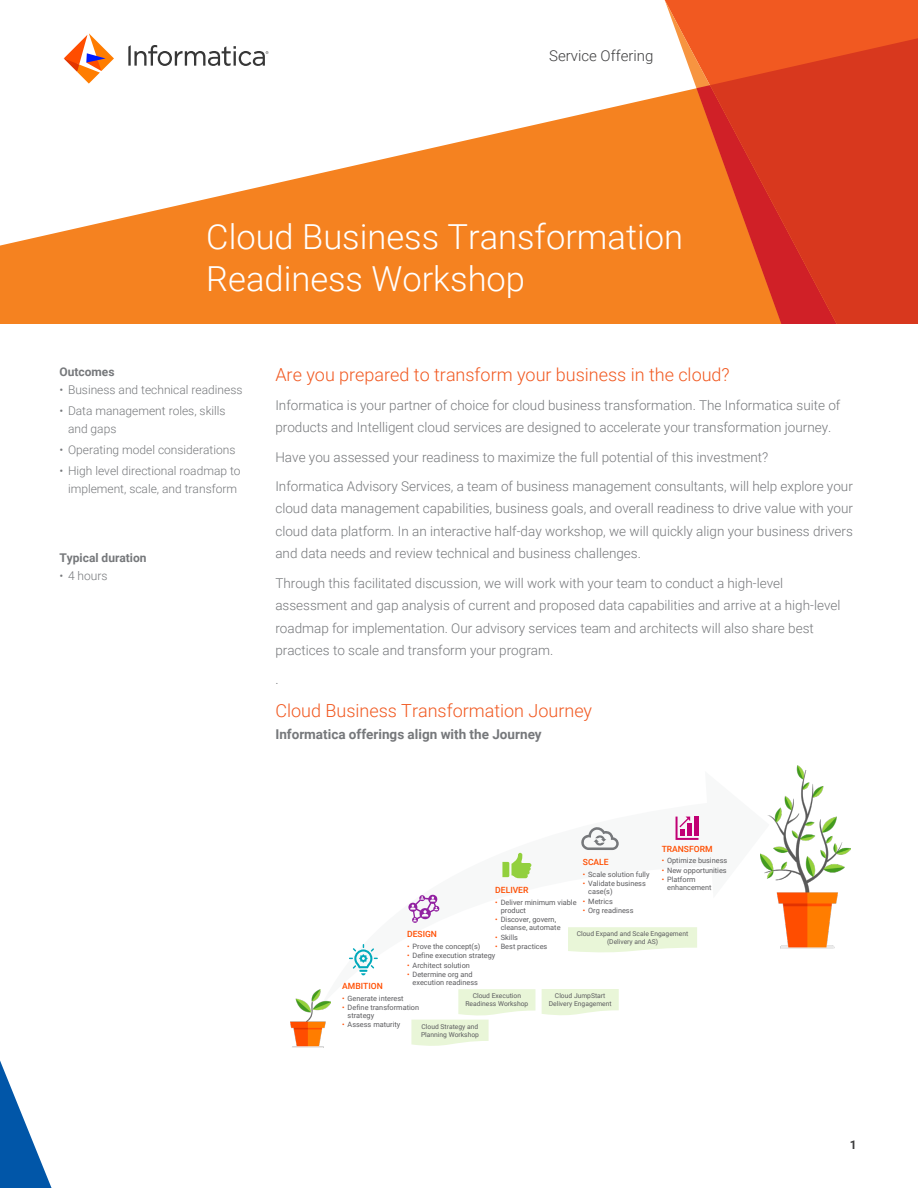
<style>
.page{position:relative;width:918px;height:1188px;background:#fff}
.page>*{position:absolute;margin:0;border:0;box-sizing:border-box;transform-origin:0 0}
._1__Document_Title{font:300 34.5px/41.4px "Roboto";color:#fff}
._2__Summary_Intro_Hi{font:300 18px "Roboto";color:#f15921}
._3__Section_Head{font:300 18px "Roboto";color:#f15921}
._0__Page_Header{font:300 15px "Roboto";color:#3e3e3f}
._5__Body_Copy{font:300 13.5px/22.5px "Roboto";color:#76787b}
._4__Main_Copy_Subhea{font:700 13.5px "Roboto";color:#76787b}
._7c__Sidebar_Bullets{font:300 12px/18px "Roboto";color:#76787b}
._7a__Sidebar_Head{font:700 12px "Roboto";color:#76787b}
._0__Page_Footer_and{font:700 12px "Roboto";color:#3e3e3f}
.t1{font:500 8.55px "Roboto";color:#ff4d00}
.t2{font:7.35px/7.9px "Roboto";color:#5b5b5e}
.t3{font:6.75px/8.1px "Roboto";color:#5b5b5e;text-align:center}
.s1{color:#ff4d00}
</style>
<div class="page">
<svg style="left:0;top:51px;width:665px;height:273px;fill:#f58220"></svg>
<div style="left:837px;top:0;width:81px;height:38px;background:#f15921"></div>
<div style="left:837px;top:38px;width:81px;height:286px;background:#d8381e"></div>
<svg style="left:665px;top:0;width:172px;height:324px;background:#f17030"></svg>
<svg style="left:696px;top:85px;width:141px;height:239px;background:#de4820"></svg>
<svg style="left:0;top:1060px;width:52px;height:128px"></svg>
<svg style="left:64px;top:33px;width:50px;height:51px"></svg>
<svg style="left:128px;top:45px;width:140px;height:21px"></svg>
<img style="left:760px;top:766px;width:91px;height:182px">
<img style="left:291px;top:990px;width:39px;height:57px">
<svg style="left:349px;top:944px;width:29px;height:31px"></svg>
<svg style="left:408px;top:894px;width:32px;height:29px"></svg>
<svg style="left:502px;top:853px;width:29px;height:25px"></svg>
<svg style="left:581px;top:827px;width:38px;height:23px"></svg>
<svg style="left:676px;top:817px;width:23px;height:23px"></svg>
<svg style="left:411px;top:989px;width:124px;height:57px"></svg>
<svg style="left:542px;top:989px;width:77px;height:26px;background:#eaf6da"></svg>
<svg style="left:568px;top:927px;width:129px;height:26px;background:#ebf6dc"></svg>
<p class="_0__Page_Header" style="left:549px;top:46px;width:106px">Service Offering</p>
<p class="_1__Document_Title" style="left:206px;top:215px;width:478px">Cloud Business Transformation<br>Readiness Workshop</p>
<p class="_7a__Sidebar_Head" style="left:59px;top:363px;width:57px">Outcomes</p>
<p class="_7c__Sidebar_Bullets" style="left:59px;top:380px;width:185px">• Business and technical readiness</p>
<p class="_7c__Sidebar_Bullets" style="left:68px;top:401px;width:159px;text-indent:-9px">• Data management roles, skills and gaps</p>
<p class="_7c__Sidebar_Bullets" style="left:59px;top:440px;width:178px">• Operating model considerations</p>
<p class="_7c__Sidebar_Bullets" style="left:59px;top:461px;width:183px;text-align:center">• High level directional roadmap to implement, scale, and transform</p>
<p class="_7a__Sidebar_Head" style="left:59px;top:549px;width:89px">Typical duration</p>
<p class="_7c__Sidebar_Bullets" style="left:59px;top:566px;width:50px">• 4 hours</p>
<p class="_2__Summary_Intro_Hi" style="left:275px;top:362px;width:456px">Are you prepared to transform your business in the cloud?</p>
<p class="_5__Body_Copy" style="left:275px;top:393px;width:567px">Informatica is your partner of choice for cloud business transformation. The Informatica suite of products and Intelligent cloud services are designed to accelerate your transformation journey.</p>
<p class="_5__Body_Copy" style="left:275px;top:445px;width:495px">Have you assessed your readiness to maximize the full potential of this investment?</p>
<p class="_5__Body_Copy" style="left:275px;top:474px;width:579px;text-align:justify">Informatica Advisory Services, a team of business management consultants, will help explore your cloud data management capabilities, business goals, and overall readiness to drive value with your cloud data platform. In an interactive half-day workshop, we will quickly align your business drivers and data needs and review technical and business challenges.</p>
<p class="_5__Body_Copy" style="left:275px;top:571px;width:567px">Through this facilitated discussion, we will work with your team to conduct a high-level assessment and gap analysis of current and proposed data capabilities and arrive at a high-level roadmap for implementation. Our advisory services team and architects will also share best practices to scale and transform your program.</p>
<p class="_5__Body_Copy" style="left:275px;top:668px;width:5px">.</p>
<p class="_3__Section_Head" style="left:275px;top:698px;width:318px">Cloud Business Transformation Journey</p>
<p class="_4__Main_Copy_Subhea" style="left:275px;top:725px;width:268px">Informatica offerings align with the Journey</p>
<p class="t1" style="left:662px;top:843px;width:52px">TRANSFORM</p>
<p class="t2" style="left:662px;top:856px;width:67px"><span class="s1">•</span> Optimize business</p>
<p class="t2" style="left:662px;top:866px;width:67px"><span class="s1">•</span> New opportunities</p>
<p class="t2" style="left:667px;top:875px;width:46px;text-indent:-5px"><span class="s1">•</span> Platform enhancement</p>
<p class="t1" style="left:583px;top:856px;width:27px">SCALE</p>
<p class="t2" style="left:583px;top:870px;width:68px"><span class="s1">•</span> Scale solution fully</p>
<p class="t2" style="left:588px;top:880px;width:59px;text-indent:-5px"><span class="s1">•</span> Validate business case(s)</p>
<p class="t2" style="left:583px;top:897px;width:32px"><span class="s1">•</span> Metrics</p>
<p class="t2" style="left:583px;top:906px;width:52px"><span class="s1">•</span> Org readiness</p>
<p class="t1" style="left:495px;top:884px;width:35px">DELIVER</p>
<p class="t2" style="left:501px;top:898px;width:77px;text-indent:-5px"><span class="s1">•</span> Deliver minimum viable product</p>
<p class="t2" style="left:501px;top:915px;width:61px;text-indent:-5px"><span class="s1">•</span> Discover, govern, cleanse, automate</p>
<p class="t2" style="left:495px;top:933px;width:24px"><span class="s1">•</span> Skills</p>
<p class="t2" style="left:495px;top:942px;width:54px"><span class="s1">•</span> Best practices</p>
<p class="t3" style="left:577px;top:929px;width:113px">Cloud Expand and Scale Engagement (Delivery and AS)</p>
<p class="t1" style="left:407px;top:928px;width:31px">DESIGN</p>
<p class="t2" style="left:407px;top:942px;width:75px"><span class="s1">•</span> Prove the concept(s)</p>
<p class="t2" style="left:407px;top:951px;width:90px"><span class="s1">•</span> Define execution strategy</p>
<p class="t2" style="left:407px;top:961px;width:64px"><span class="s1">•</span> Architect solution</p>
<p class="t2" style="left:413px;top:970px;width:67px;text-indent:-5px"><span class="s1">•</span> Determine org and execution readiness</p>
<p class="t1" style="left:342px;top:980px;width:42px">AMBITION</p>
<p class="t2" style="left:342px;top:994px;width:63px"><span class="s1">•</span> Generate interest</p>
<p class="t2" style="left:348px;top:1003px;width:73px;text-indent:-5px"><span class="s1">•</span> Define transformation strategy</p>
<p class="t2" style="left:342px;top:1020px;width:60px"><span class="s1">•</span> Assess maturity</p>
<p class="t3" style="left:549px;top:991px;width:64px">Cloud JumpStart<br>Delivery Engagement</p>
<p class="t3" style="left:465px;top:991px;width:64px">Cloud Execution<br>Readiness Workshop</p>
<p class="t3" style="left:421px;top:1022px;width:59px;text-align:left">Cloud Strategy and<br>Planning Workshop</p>
<p class="_0__Page_Footer_and" style="left:850px;top:1136px;width:8px">1</p>
</div>
